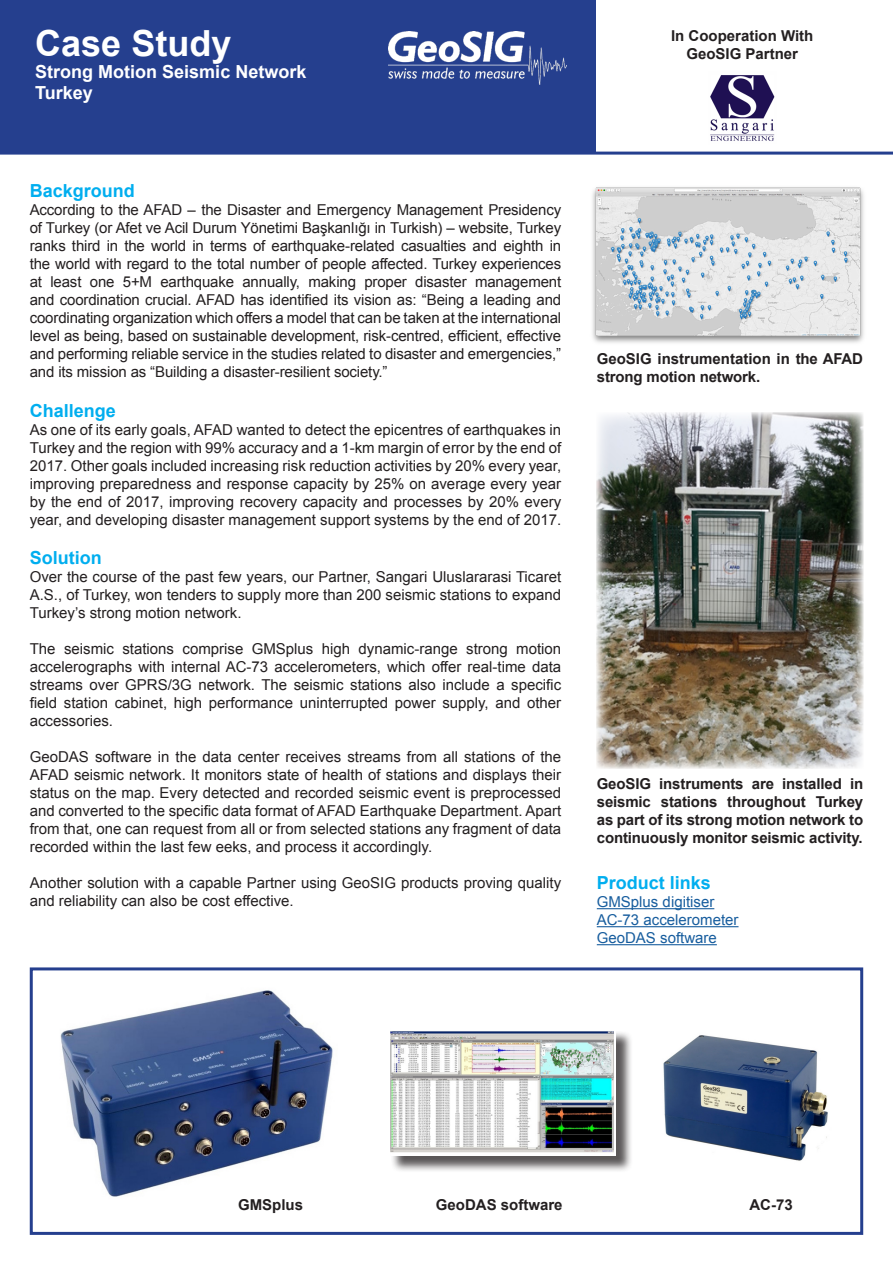
<style>
.page{position:relative;width:893px;height:1263px;background:#fff}
.page>*{position:absolute;margin:0;border:0;box-sizing:border-box;transform-origin:0 0}
.t1{font:700 36px "Arial";color:#fff}
.t2{font:700 18px "Arial";color:#00aeef}
.t3{font:700 18px "Arial";color:#fff}
.t4{font:15px/18px "Arial";color:#231f20;text-align:justify}
.t5{font:700 15px/18px "Arial";color:#231f20}
.t6{font:15px "Arial";color:#175d9e}
</style>
<div class="page">
<div style="left:0;top:0;width:595px;height:153px;background:#253f8e"></div>
<img style="left:388px;top:31px;width:179px;height:53px">
<hr style="left:0;top:152px;width:893px;height:3px;background:#253f8e">
<div style="left:30px;top:967px;width:833px;height:268px;border:3px solid #253f8e"></div>
<div style="left:391px;top:1030px;width:242px;height:143px;background:#231f20;opacity:.75"></div>
<img style="left:390px;top:1030px;width:226px;height:126px">
<hr style="left:597px;top:908px;width:117px;height:1px;background:#175d9e">
<hr style="left:597px;top:926px;width:141px;height:1px;background:#175d9e">
<hr style="left:597px;top:944px;width:120px;height:1px;background:#175d9e">
<img style="left:710px;top:75px;width:65px;height:66px">
<img style="left:592px;top:187px;width:272px;height:156px">
<img style="left:596px;top:412px;width:267px;height:357px">
<img style="left:60px;top:990px;width:273px;height:207px">
<img style="left:663px;top:1035px;width:165px;height:126px">
<p class="t1" style="left:35px;top:19px;width:198px">Case Study</p>
<p class="t3" style="left:35px;top:59px;width:273px">Strong Motion Seismic Network</p>
<p class="t3" style="left:35px;top:81px;width:59px">Turkey</p>
<p class="t2" style="left:30px;top:179px;width:107px">Background</p>
<p class="t4" style="left:30px;top:201px;width:533px">According to the AFAD – the Disaster and Emergency Management Presidency of Turkey (or Afet ve Acil Durum Yönetimi Başkanlığı in Turkish) – website, Turkey ranks third in the world in terms of earthquake-related casualties and eighth in the world with regard to the total number of people affected. Turkey experiences at least one 5+M earthquake annually, making proper disaster management and coordination crucial. AFAD has identified its vision as: “Being a leading and coordinating organization which offers a model that can be taken at the international level as being, based on sustainable development, risk-centred, efficient, effective and performing reliable service in the studies related to disaster and emergencies,” and its mission as “Building a disaster-resilient society.”</p>
<p class="t2" style="left:30px;top:398px;width:88px">Challenge</p>
<p class="t4" style="left:30px;top:420px;width:533px">As one of its early goals, AFAD wanted to detect the epicentres of earthquakes in Turkey and the region with 99% accuracy and a 1-km margin of error by the end of 2017. Other goals included increasing risk reduction activities by 20% every year, improving preparedness and response capacity by 25% on average every year by the end of 2017, improving recovery capacity and processes by 20% every year, and developing disaster management support systems by the end of 2017.</p>
<p class="t2" style="left:30px;top:546px;width:73px">Solution</p>
<p class="t4" style="left:30px;top:568px;width:533px">Over the course of the past few years, our Partner, Sangari Uluslararasi Ticaret A.S., of Turkey, won tenders to supply more than 200 seismic stations to expand Turkey’s strong motion network.</p>
<p class="t4" style="left:30px;top:640px;width:533px">The seismic stations comprise GMSplus high dynamic-range strong motion accelerographs with internal AC-73 accelerometers, which offer real-time data streams over GPRS/3G network. The seismic stations also include a specific field station cabinet, high performance uninterrupted power supply, and other accessories.</p>
<p class="t4" style="left:30px;top:748px;width:533px">GeoDAS software in the data center receives streams from all stations of the AFAD seismic network. It monitors state of health of stations and displays their status on the map. Every detected and recorded seismic event is preprocessed and converted to the specific data format of AFAD Earthquake Department. Apart from that, one can request from all or from selected stations any fragment of data recorded within the last few eeks, and process it accordingly.</p>
<p class="t4" style="left:30px;top:874px;width:533px">Another solution with a capable Partner using GeoSIG products proving quality and reliability can also be cost effective.</p>
<p class="t5" style="left:671px;top:27px;width:144px">In Cooperation With</p>
<p class="t5" style="left:686px;top:45px;width:113px">GeoSIG Partner</p>
<p class="t5" style="left:597px;top:350px;width:268px">GeoSIG instrumentation in the AFAD strong motion network.</p>
<p class="t5" style="left:597px;top:775px;width:268px;text-align:justify">GeoSIG instruments are installed in seismic stations throughout Turkey as part of its strong motion network to continuously monitor seismic activity.</p>
<p class="t2" style="left:597px;top:871px;width:116px">Product links</p>
<p class="t6" style="left:597px;top:892px;width:119px">GMSplus digitiser</p>
<p class="t6" style="left:597px;top:910px;width:143px">AC-73 accelerometer</p>
<p class="t6" style="left:597px;top:928px;width:122px">GeoDAS software</p>
<p class="t5" style="left:238px;top:1197px;width:67px">GMSplus</p>
<p class="t5" style="left:436px;top:1197px;width:128px">GeoDAS software</p>
<p class="t5" style="left:749px;top:1197px;width:45px">AC-73</p>
</div>
